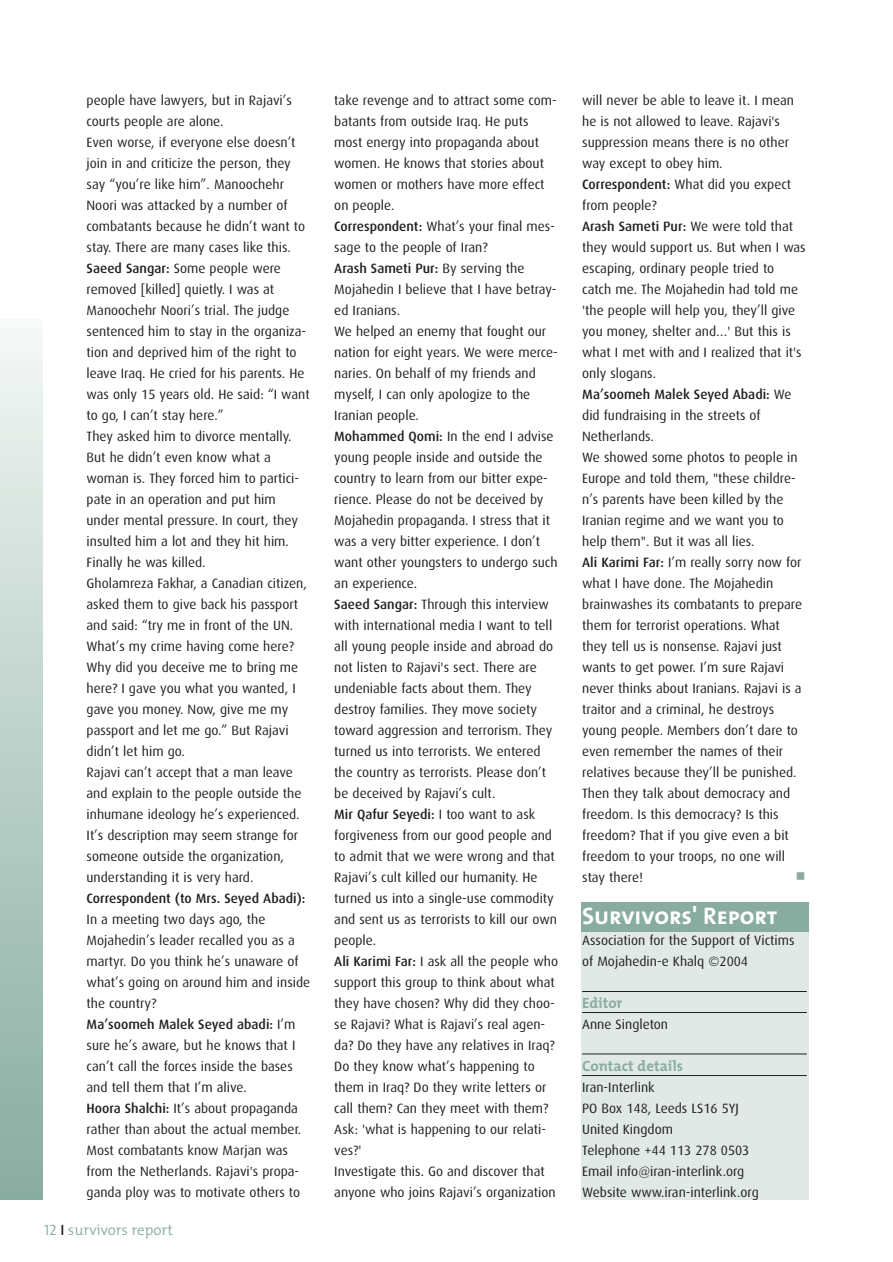
<style>
.page{position:relative;width:893px;height:1262px;background:#fff}
.page>*{position:absolute;margin:0;border:0;box-sizing:border-box;transform-origin:0 0}
.t1{font:24px "The Mix Bold Caps";color:#fff}
.t2{font:700 15px "The Mix";color:#89aca1}
.t3{font:300 15px "The Mix";color:#89aca1}
.t4{font:13.5px/21px "Dax";color:#231f20}
.t5{font:500 13.5px "Dax";color:#231f20}
.s1{font-weight:500}
.s2{font-family:"The Mix Semi Light Caps";font-weight:400}
.s3{font-weight:600;color:#231f20}
</style>
<div class="page">
<div style="left:0;top:319px;width:43px;height:880px;background:linear-gradient(to bottom,#f3f7f4,#87ab9f)"></div>
<div style="left:580px;top:928px;width:228px;height:271px;background:#e0e9e5"></div>
<div style="left:580px;top:901px;width:228px;height:30px;background:#89aca1"></div>
<hr style="left:582px;top:991px;width:224px;height:1px;background:#231f20">
<hr style="left:582px;top:1012px;width:224px;height:1px;background:#231f20">
<hr style="left:582px;top:1053px;width:224px;height:1px;background:#231f20">
<hr style="left:582px;top:1075px;width:224px;height:1px;background:#231f20">
<p class="t4" style="left:87px;top:90px;width:224px">people have lawyers, but in Rajavi’s courts people are alone.<br>Even worse, if everyone else doesn’t join in and criticize the person, they say “you’re like him”. Manoochehr Noori was attacked by a number of combatants because he didn’t want to stay. There are many cases like this.<br><span class="s1">Saeed Sangar:</span> Some people were removed [killed] quietly. I was at Manoochehr Noori’s trial. The judge sentenced him to stay in the organiza&shy;tion and deprived him of the right to leave Iraq. He cried for his parents. He was only 15 years old. He said: “I want to go, I can’t stay here.”<br>They asked him to divorce mentally.<br>But he didn’t even know what a woman is. They forced him to partici&shy;pate in an operation and put him under mental pressure. In court, they insulted him a lot and they hit him.<br>Finally he was killed.<br>Gholamreza Fakhar, a Canadian citizen, asked them to give back his passport and said: “try me in front of the UN.<br>What’s my crime having come here?<br>Why did you deceive me to bring me here? I gave you what you wanted, I gave you money. Now, give me my passport and let me go.” But Rajavi didn’t let him go.<br>Rajavi can’t accept that a man leave and explain to the people outside the inhumane ideology he’s experienced.<br>It’s description may seem strange for someone outside the organization, understanding it is very hard.</p>
<p class="t5" style="left:87px;top:892px;width:220px">Correspondent (to Mrs. Seyed Abadi):</p>
<p class="t4" style="left:87px;top:909px;width:225px">In a meeting two days ago, the Mojahedin’s leader recalled you as a martyr. Do you think he’s unaware of what’s going on around him and inside the country?<br><span class="s1">Ma’soomeh Malek Seyed abadi:</span> I’m sure he’s aware, but he knows that I can’t call the forces inside the bases and tell them that I’m alive.<br><span class="s1">Hoora Shalchi:</span> It’s about propaganda rather than about the actual member.<br>Most combatants know Marjan was from the Netherlands. Rajavi's propa&shy;ganda ploy was to motivate others to</p>
<p class="t3" style="left:44px;top:1224px;width:130px"><span class="s2">12</span> <span class="s3">I</span> survivors report</p>
<p class="t4" style="left:334px;top:90px;width:225px">take revenge and to attract some com&shy;batants from outside Iraq. He puts most energy into propaganda about women. He knows that stories about women or mothers have more effect on people.<br><span class="s1">Correspondent:</span> What’s your final mes&shy;sage to the people of Iran?<br><span class="s1">Arash Sameti Pur:</span> By serving the Mojahedin I believe that I have betray&shy;ed Iranians.<br>We helped an enemy that fought our nation for eight years. We were merce&shy;naries. On behalf of my friends and myself, I can only apologize to the Iranian people.<br><span class="s1">Mohammed Qomi:</span> In the end I advise young people inside and outside the country to learn from our bitter expe&shy;rience. Please do not be deceived by Mojahedin propaganda. I stress that it was a very bitter experience. I don’t want other youngsters to undergo such an experience.<br><span class="s1">Saeed Sangar:</span> Through this interview with international media I want to tell all young people inside and abroad do not listen to Rajavi's sect. There are undeniable facts about them. They destroy families. They move society toward aggression and terrorism. They turned us into terrorists. We entered the country as terrorists. Please don’t be deceived by Rajavi’s cult.<br><span class="s1">Mir Qafur Seyedi:</span> I too want to ask forgiveness from our good people and to admit that we were wrong and that Rajavi’s cult killed our humanity. He turned us into a single-use commodity and sent us as terrorists to kill our own people.<br><span class="s1">Ali Karimi Far:</span> I ask all the people who support this group to think about what they have chosen? Why did they choo&shy;se Rajavi? What is Rajavi’s real agen&shy;da? Do they have any relatives in Iraq?<br>Do they know what’s happening to them in Iraq? Do they write letters or call them? Can they meet with them?<br>Ask: 'what is happening to our relati&shy;ves?'<br>Investigate this. Go and discover that anyone who joins Rajavi’s organization</p>
<p class="t4" style="left:582px;top:90px;width:225px">will never be able to leave it. I mean he is not allowed to leave. Rajavi's suppression means there is no other way except to obey him.<br><span class="s1">Correspondent:</span> What did you expect from people?<br><span class="s1">Arash Sameti Pur:</span> We were told that they would support us. But when I was escaping, ordinary people tried to catch me. The Mojahedin had told me 'the people will help you, they’ll give you money, shelter and…' But this is what I met with and I realized that it's only slogans.<br><span class="s1">Ma’soomeh Malek Seyed Abadi:</span> We did fundraising in the streets of<br>Netherlands.<br>We showed some photos to people in<br>Europe and told them, "these childre&shy;n’s parents have been killed by the<br>Iranian regime and we want you to help them". But it was all lies.<br><span class="s1">Ali Karimi Far:</span> I’m really sorry now for what I have done. The Mojahedin brainwashes its combatants to prepare them for terrorist operations. What they tell us is nonsense. Rajavi just wants to get power. I’m sure Rajavi never thinks about Iranians. Rajavi is a traitor and a criminal, he destroys young people. Members don’t dare to even remember the names of their relatives because they’ll be punished.<br>Then they talk about democracy and freedom. Is this democracy? Is this freedom? That if you give even a bit freedom to your troops, no one will stay there!</p>
<h1 class="t1" style="left:582px;top:902px;width:197px">Survivors' Report</h1>
<p class="t4" style="left:582px;top:930px;width:214px">Association for the Support of Victims of Mojahedin-e Khalq ©2004</p>
<p class="t2" style="left:582px;top:998px;width:42px">Editor</p>
<p class="t4" style="left:582px;top:1014px;width:87px">Anne Singleton</p>
<p class="t2" style="left:582px;top:1061px;width:102px">Contact details</p>
<p class="t4" style="left:582px;top:1077px;width:178px">Iran-Interlink<br>PO Box 148, Leeds LS16 5YJ<br>United Kingdom<br>Telephone +44 113 278 0503<br>Email info@iran-interlink.org<br>Website www.iran-interlink.org</p>
</div>
